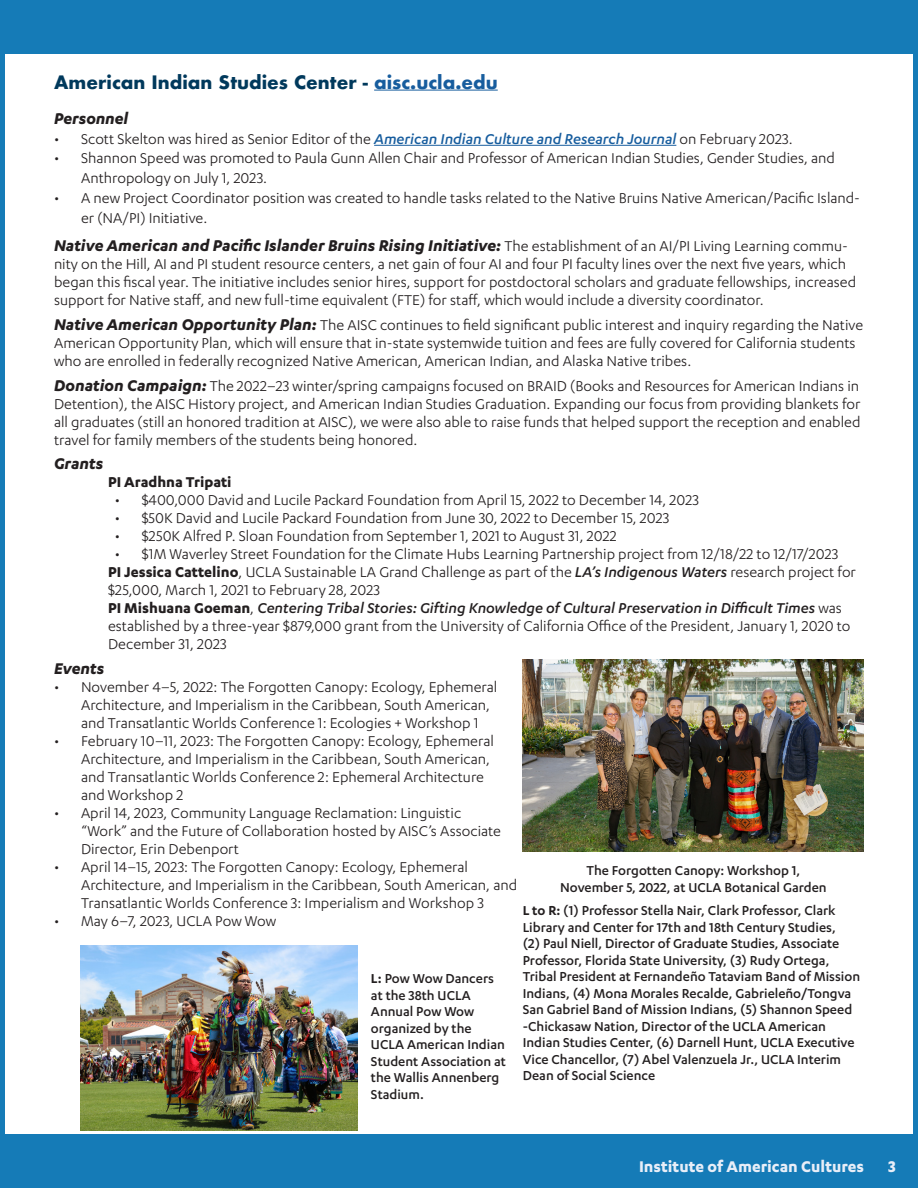
<style>
.page{position:relative;width:918px;height:1188px;background:#157bb7}
.page>*{position:absolute;margin:0;border:0;box-sizing:border-box;transform-origin:0 0}
.t1{font:italic 700 18px "Karbon";color:#231f20}
.t2{font:700 18px "Futura";color:#00395c}
.t3{font:700 18px "Karbon";color:#e8eef8}
.t4{font:16.5px/18px "Karbon";color:#231f20}
.t5{font:700 16.5px "Karbon";color:#231f20}
.t6{font:500 15px/16.5px "Karbon";color:#231f20}
.s1{color:#175d9e}
.s2{font-weight:500;font-style:italic;color:#175d9e}
.s3{font-weight:400;font-style:normal;font-size:16.5px}
.s4{font-weight:700;font-style:italic;font-size:18px}
.s5{font-weight:700}
.s6{font-weight:500;font-style:italic}
.s7{font-weight:600}
</style>
<div class="page">
<div style="left:5px;top:54px;width:908px;height:1080px;background:#fff"></div>
<hr style="left:374px;top:90px;width:124px;height:1px;background:#175d9e">
<hr style="left:374px;top:145px;width:302px;height:1px;background:#175d9e">
<img style="left:80px;top:946px;width:277px;height:184px">
<img style="left:523px;top:659px;width:341px;height:193px">
<p class="t2" style="left:54px;top:69px;width:445px">American Indian Studies Center - <span class="s1">aisc.ucla.edu</span></p>
<p class="t1" style="left:54px;top:108px;width:76px">Personnel</p>
<p class="t4" style="left:54px;top:129px;width:740px">• Scott Skelton was hired as Senior Editor of the <span class="s2">American Indian Culture and Research Journal</span> on February 2023.</p>
<p class="t4" style="left:81px;top:148px;width:756px;line-height:19.8px;text-indent:-27px">• Shannon Speed was promoted to Paula Gunn Allen Chair and Professor of American Indian Studies, Gender Studies, and<br>Anthropology on July 1, 2023.</p>
<p class="t4" style="left:81px;top:188px;width:781px;line-height:19.8px;text-indent:-27px">• A new Project Coordinator position was created to handle tasks related to the Native Bruins Native American/Pacific Island&shy;er (NA/PI) Initiative.</p>
<p class="t1" style="left:54px;top:235px;width:795px">Native American and Pacific Islander Bruins Rising Initiative: <span class="s3">The establishment of an AI/PI Living Learning commu-</span></p>
<p class="t4" style="left:54px;top:255px;width:804px">nity on the Hill, AI and PI student resource centers, a net gain of four AI and four PI faculty lines over the next five years, which began this fiscal year. The initiative includes senior hires, support for postdoctoral scholars and graduate fellowships, increased support for Native staff, and new full-time equivalent (FTE) for staff, which would include a diversity coordinator.</p>
<p class="t4" style="left:54px;top:315px;width:811px"><span class="s4">Native American Opportunity Plan:</span> The AISC continues to field significant public interest and inquiry regarding the Native<br>American Opportunity Plan, which will ensure that in-state systemwide tuition and fees are fully covered for California students who are enrolled in federally recognized Native American, American Indian, and Alaska Native tribes.</p>
<p class="t4" style="left:54px;top:376px;width:808px;text-align:justify"><span class="s4">Donation Campaign:</span> The 2022–23 winter/spring campaigns focused on BRAID (Books and Resources for American Indians in Detention), the AISC History project, and American Indian Studies Graduation. Expanding our focus from providing blankets for all graduates (still an honored tradition at AISC), we were also able to raise funds that helped support the reception and enabled travel for family members of the students being honored.</p>
<p class="t1" style="left:54px;top:454px;width:51px">Grants</p>
<p class="t5" style="left:108px;top:473px;width:125px">PI Aradhna Tripati</p>
<p class="t4" style="left:115px;top:491px;width:586px">• $400,000 David and Lucile Packard Foundation from April 15, 2022 to December 14, 2023</p>
<p class="t4" style="left:115px;top:509px;width:556px">• $50K David and Lucile Packard Foundation from June 30, 2022 to December 15, 2023</p>
<p class="t4" style="left:115px;top:527px;width:504px">• $250K Alfred P. Sloan Foundation from September 1, 2021 to August 31, 2022</p>
<p class="t4" style="left:115px;top:545px;width:725px">• $1M Waverley Street Foundation for the Climate Hubs Learning Partnership project from 12/18/22 to 12/17/2023</p>
<p class="t4" style="left:108px;top:563px;width:750px"><span class="s5">PI Jessica Cattelino</span>, UCLA Sustainable LA Grand Challenge as part of the <span class="s6">LA’s Indigenous Waters</span> research project for $25,000, March 1, 2021 to February 28, 2023</p>
<p class="t4" style="left:108px;top:599px;width:744px"><span class="s5">PI Mishuana Goeman</span>, <span class="s6">Centering Tribal Stories: Gifting Knowledge of Cultural Preservation in Difficult Times</span> was established by a three-year $879,000 grant from the University of California Office of the President, January 1, 2020 to<br>December 31, 2023</p>
<p class="t1" style="left:54px;top:658px;width:52px">Events</p>
<p class="t4" style="left:81px;top:678px;width:418px;text-indent:-27px">• November 4–5, 2022: The Forgotten Canopy: Ecology, Ephemeral<br>Architecture, and Imperialism in the Caribbean, South American, and Transatlantic Worlds Conference 1: Ecologies + Workshop 1</p>
<p class="t4" style="left:81px;top:732px;width:414px;text-indent:-27px">• February 10–11, 2023: The Forgotten Canopy: Ecology, Ephemeral Architecture, and Imperialism in the Caribbean, South American, and Transatlantic Worlds Conference 2: Ephemeral Architecture and Workshop 2</p>
<p class="t4" style="left:81px;top:804px;width:422px;text-indent:-27px">• April 14, 2023, Community Language Reclamation: Linguistic “Work” and the Future of Collaboration hosted by AISC’s Associate<br>Director, Erin Debenport</p>
<p class="t4" style="left:81px;top:858px;width:438px;text-indent:-27px">• April 14–15, 2023: The Forgotten Canopy: Ecology, Ephemeral<br>Architecture, and Imperialism in the Caribbean, South American, and<br>Transatlantic Worlds Conference 3: Imperialism and Workshop 3</p>
<p class="t4" style="left:54px;top:912px;width:224px">• May 6–7, 2023, UCLA Pow Wow</p>
<p class="t6" style="left:586px;top:862px;width:215px">The Forgotten Canopy: Workshop 1,</p>
<p class="t6" style="left:560px;top:879px;width:268px">November 5, 2022, at UCLA Botanical Garden</p>
<p class="t6" style="left:523px;top:902px;width:339px"><span class="s7">L to R:</span> (1) Professor Stella Nair, Clark Professor, Clark Library and Center for 17th and 18th Century Studies,<br>(2) Paul Niell, Director of Graduate Studies, Associate Professor, Florida State University, (3) Rudy Ortega, Tribal President at Fernandeño Tataviam Band of Mission Indians, (4) Mona Morales Recalde, Gabrieleño/Tongva San Gabriel Band of Mission Indians, (5) Shannon Speed -Chickasaw Nation, Director of the UCLA American Indian Studies Center, (6) Darnell Hunt, UCLA Executive Vice Chancellor, (7) Abel Valenzuela Jr., UCLA Interim Dean of Social Science</p>
<p class="t6" style="left:371px;top:970px;width:136px"><span class="s7">L:</span> Pow Wow Dancers at the 38th UCLA<br>Annual Pow Wow organized by the<br>UCLA American Indian<br>Student Association at the Wallis Annenberg<br>Stadium.</p>
<p class="t3" style="left:639px;top:1156px;width:227px">Institute of American Cultures</p>
<p class="t3" style="left:888px;top:1156px;width:9px">3</p>
</div>
